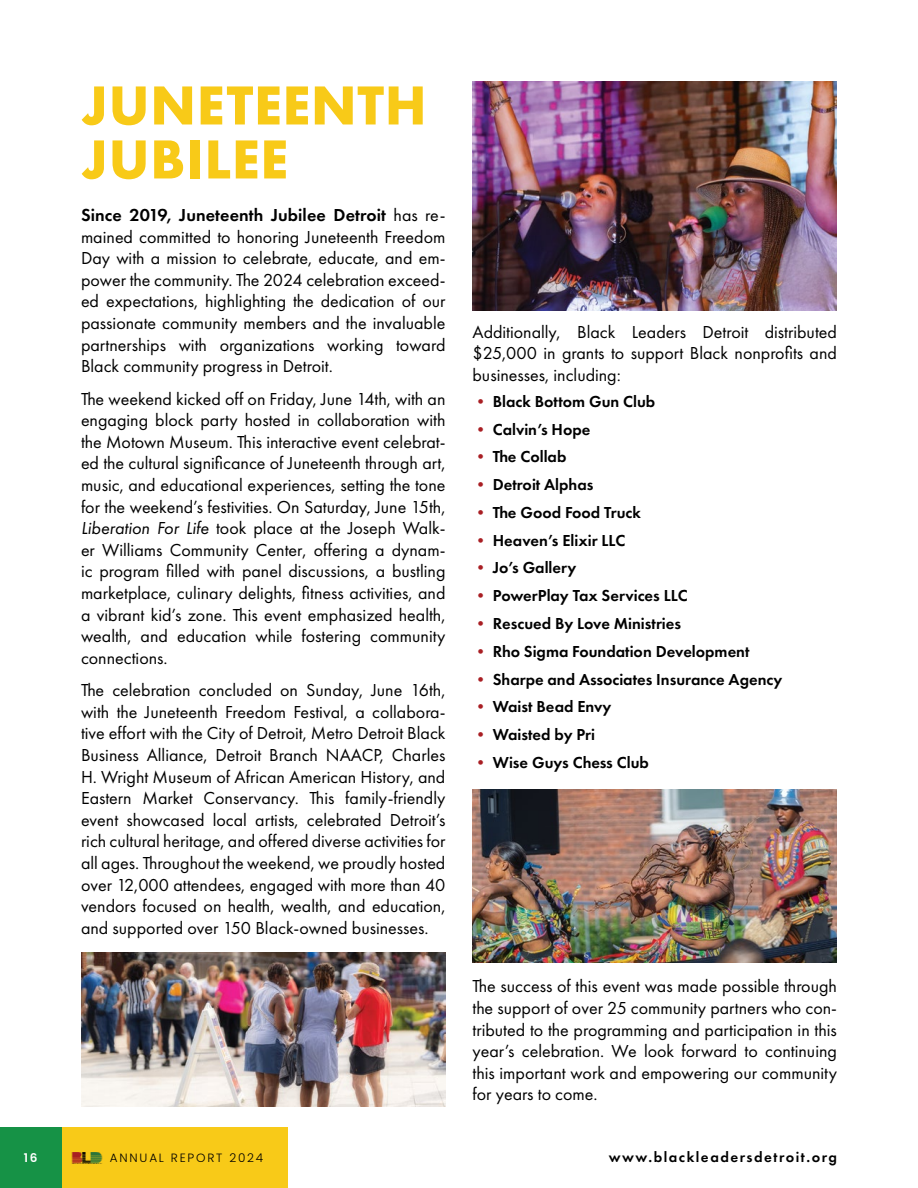
<style>
.page{position:relative;width:918px;height:1188px;background:#fff}
.page>*{position:absolute;margin:0;border:0;box-sizing:border-box;transform-origin:0 0}
.t1{font:700 57px/54px "Futura PT";letter-spacing:.01em;color:#f8ca18}
.t2{font:18px/21.6px "Futura PT";color:#000;text-align:justify}
.t3{font:600 16.5px "Futura PT";color:#000}
.t4{font:600 15px "Futura PT";letter-spacing:.1em;color:#000}
.t5{font:300 12px "Poppins";letter-spacing:.15em;color:#000}
.t6{font:600 12px "Poppins";color:#fff}
.s1{font-weight:600}
.s2{font-style:italic}
.s3{color:#a91f24}
</style>
<div class="page">
<div style="left:0;top:1128px;width:288px;height:60px;background:#f8ca18"></div>
<div style="left:0;top:1128px;width:62px;height:60px;background:#169246"></div>
<img style="left:81px;top:953px;width:365px;height:154px">
<img style="left:472px;top:789px;width:365px;height:174px">
<img style="left:472px;top:81px;width:365px;height:229px">
<img style="left:71px;top:1152px;width:32px;height:11px">
<h1 class="t1" style="left:81px;top:77px;width:347px">JUNETEENTH<br>JUBILEE</h1>
<p class="t2" style="left:81px;top:204px;width:366px"><span class="s1">Since 2019, Juneteenth Jubilee Detroit</span> has re&shy;mained committed to honoring Juneteenth Freedom Day with a mission to celebrate, educate, and em&shy;power the community. The 2024 celebration exceed&shy;ed expectations, highlighting the dedication of our passionate community members and the invaluable partnerships with organizations working toward Black community progress in Detroit.</p>
<p class="t2" style="left:81px;top:388px;width:366px">The weekend kicked off on Friday, June 14th, with an engaging block party hosted in collaboration with the Motown Museum. This interactive event celebrat&shy;ed the cultural significance of Juneteenth through art, music, and educational experiences, setting the tone for the weekend’s festivities. On Saturday, June 15th, <span class="s2">Liberation For Life</span> took place at the Joseph Walk&shy;er Williams Community Center, offering a dynam&shy;ic program filled with panel discussions, a bustling marketplace, culinary delights, fitness activities, and a vibrant kid’s zone. This event emphasized health, wealth, and education while fostering community connections.</p>
<p class="t2" style="left:81px;top:679px;width:366px">The celebration concluded on Sunday, June 16th, with the Juneteenth Freedom Festival, a collabora&shy;tive effort with the City of Detroit, Metro Detroit Black Business Alliance, Detroit Branch NAACP, Charles H. Wright Museum of African American History, and Eastern Market Conservancy. This family-friendly event showcased local artists, celebrated Detroit’s rich cultural heritage, and offered diverse activities for all ages. Throughout the weekend, we proudly hosted over 12,000 attendees, engaged with more than 40 vendors focused on health, wealth, and education, and supported over 150 Black-owned businesses.</p>
<p class="t2" style="left:472px;top:321px;width:366px">Additionally, Black Leaders Detroit distributed $25,000 in grants to support Black nonprofits and businesses, including:</p>
<p class="t3" style="left:472px;top:391px;width:184px"><span class="s3">•</span> Black Bottom Gun Club</p>
<p class="t3" style="left:472px;top:419px;width:119px"><span class="s3">•</span> Calvin’s Hope</p>
<p class="t3" style="left:472px;top:447px;width:95px"><span class="s3">•</span> The Collab</p>
<p class="t3" style="left:472px;top:474px;width:123px"><span class="s3">•</span> Detroit Alphas</p>
<p class="t3" style="left:472px;top:502px;width:170px"><span class="s3">•</span> The Good Food Truck</p>
<p class="t3" style="left:472px;top:530px;width:155px"><span class="s3">•</span> Heaven’s Elixir LLC</p>
<p class="t3" style="left:472px;top:558px;width:105px"><span class="s3">•</span> Jo’s Gallery</p>
<p class="t3" style="left:472px;top:585px;width:217px"><span class="s3">•</span> PowerPlay Tax Services LLC</p>
<p class="t3" style="left:472px;top:613px;width:210px"><span class="s3">•</span> Rescued By Love Ministries</p>
<p class="t3" style="left:472px;top:641px;width:279px"><span class="s3">•</span> Rho Sigma Foundation Development</p>
<p class="t3" style="left:472px;top:669px;width:311px"><span class="s3">•</span> Sharpe and Associates Insurance Agency</p>
<p class="t3" style="left:472px;top:696px;width:140px"><span class="s3">•</span> Waist Bead Envy</p>
<p class="t3" style="left:472px;top:724px;width:124px"><span class="s3">•</span> Waisted by Pri</p>
<p class="t3" style="left:472px;top:752px;width:178px"><span class="s3">•</span> Wise Guys Chess Club</p>
<p class="t2" style="left:472px;top:976px;width:366px">The success of this event was made possible through the support of over 25 community partners who con&shy;tributed to the programming and participation in this year’s celebration. We look forward to continuing this important work and empowering our community for years to come.</p>
<p class="t6" style="left:24px;top:1151px;width:15px">16</p>
<p class="t5" style="left:110px;top:1151px;width:155px">ANNUAL REPORT 2024</p>
<p class="t4" style="left:609px;top:1148px;width:230px">www.blackleadersdetroit.org</p>
</div>
